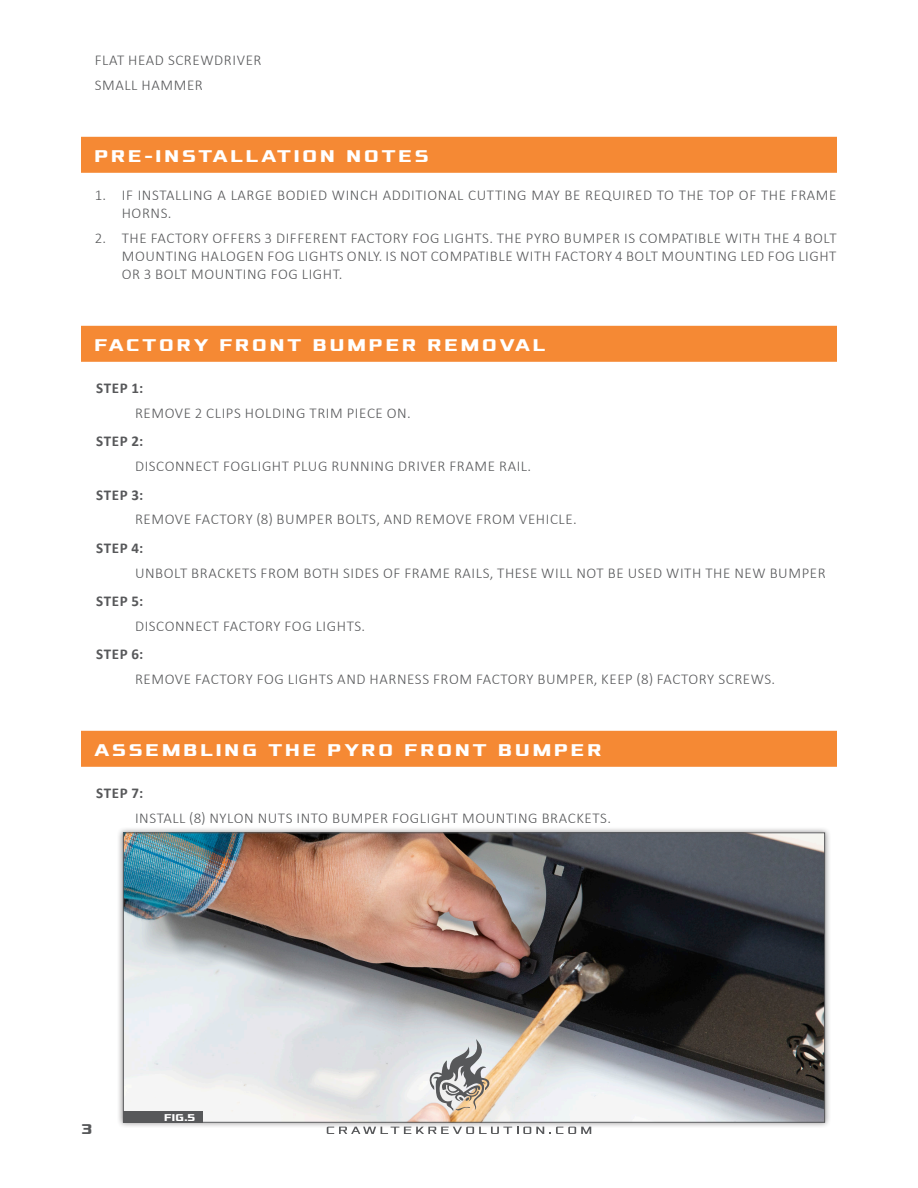
<style>
.page{position:relative;width:918px;height:1188px;background:#fff}
.page>*{position:absolute;margin:0;border:0;box-sizing:border-box;transform-origin:0 0}
.Orange_Header_-_1lin{font:700 18px "Xolonium";letter-spacing:.15em;color:#fff}
.Steps_Text{font:300 15px/18px "Calibri";letter-spacing:.04em;color:#57585a}
.Steps{font:700 15px "Calibri";letter-spacing:.04em;color:#57585a}
.t1{font:700 15px "Xolonium";color:#57585a}
.t2{font:700 10.5px "Xolonium";color:#fff}
</style>
<div class="page">
<div style="left:81px;top:137px;width:756px;height:36px;background:#f58934"></div>
<div style="left:81px;top:326px;width:756px;height:36px;background:#f58934"></div>
<div style="left:81px;top:731px;width:756px;height:36px;background:#f58934"></div>
<div style="left:117px;top:827px;width:714px;height:302px;background:#231f20;opacity:.5"></div>
<img style="left:125px;top:834px;width:698px;height:287px">
<div style="left:123px;top:1112px;width:79px;height:11px;background:#57585a"></div>
<svg style="left:427px;top:1039px;width:64px;height:73px;background:#bebab4"></svg>
<svg style="left:327px;top:1127px;width:264px;height:7px"></svg>
<p class="Steps_Text" style="left:95px;top:51px;width:168px">FLAT HEAD SCREWDRIVER</p>
<p class="Steps_Text" style="left:95px;top:76px;width:110px">SMALL HAMMER</p>
<p class="Orange_Header_-_1lin" style="left:94px;top:146px;width:336px">PRE-INSTALLATION NOTES</p>
<p class="Steps_Text" style="left:122px;top:186px;width:716px;text-indent:-27px">1. IF INSTALLING A LARGE BODIED WINCH ADDITIONAL CUTTING MAY BE REQUIRED TO THE TOP OF THE FRAME<br>HORNS.</p>
<p class="Steps_Text" style="left:122px;top:229px;width:716px;text-align:justify;text-indent:-27px">2. THE FACTORY OFFERS 3 DIFFERENT FACTORY FOG LIGHTS. THE PYRO BUMPER IS COMPATIBLE WITH THE 4 BOLT MOUNTING HALOGEN FOG LIGHTS ONLY. IS NOT COMPATIBLE WITH FACTORY 4 BOLT MOUNTING LED FOG LIGHT OR 3 BOLT MOUNTING FOG LIGHT.</p>
<p class="Orange_Header_-_1lin" style="left:94px;top:335px;width:452px">FACTORY FRONT BUMPER REMOVAL</p>
<p class="Steps" style="left:96px;top:377px;width:48px">STEP 1:</p>
<p class="Steps_Text" style="left:135px;top:404px;width:277px">REMOVE 2 CLIPS HOLDING TRIM PIECE ON.</p>
<p class="Steps" style="left:96px;top:431px;width:48px">STEP 2:</p>
<p class="Steps_Text" style="left:135px;top:457px;width:398px">DISCONNECT FOGLIGHT PLUG RUNNING DRIVER FRAME RAIL.</p>
<p class="Steps" style="left:96px;top:484px;width:48px">STEP 3:</p>
<p class="Steps_Text" style="left:135px;top:510px;width:443px">REMOVE FACTORY (8) BUMPER BOLTS, AND REMOVE FROM VEHICLE.</p>
<p class="Steps" style="left:96px;top:537px;width:48px">STEP 4:</p>
<p class="Steps_Text" style="left:135px;top:563px;width:692px">UNBOLT BRACKETS FROM BOTH SIDES OF FRAME RAILS, THESE WILL NOT BE USED WITH THE NEW BUMPER</p>
<p class="Steps" style="left:96px;top:590px;width:48px">STEP 5:</p>
<p class="Steps_Text" style="left:135px;top:617px;width:232px">DISCONNECT FACTORY FOG LIGHTS.</p>
<p class="Steps" style="left:96px;top:644px;width:48px">STEP 6:</p>
<p class="Steps_Text" style="left:135px;top:670px;width:642px">REMOVE FACTORY FOG LIGHTS AND HARNESS FROM FACTORY BUMPER, KEEP (8) FACTORY SCREWS.</p>
<p class="Orange_Header_-_1lin" style="left:94px;top:740px;width:509px">ASSEMBLING THE PYRO FRONT BUMPER</p>
<p class="Steps" style="left:96px;top:782px;width:48px">STEP 7:</p>
<p class="Steps_Text" style="left:135px;top:809px;width:478px">INSTALL (8) NYLON NUTS INTO BUMPER FOGLIGHT MOUNTING BRACKETS.</p>
<p class="t1" style="left:81px;top:1121px;width:13px">3</p>
<p class="t2" style="left:164px;top:1112px;width:33px">FIG.5</p>
</div>
